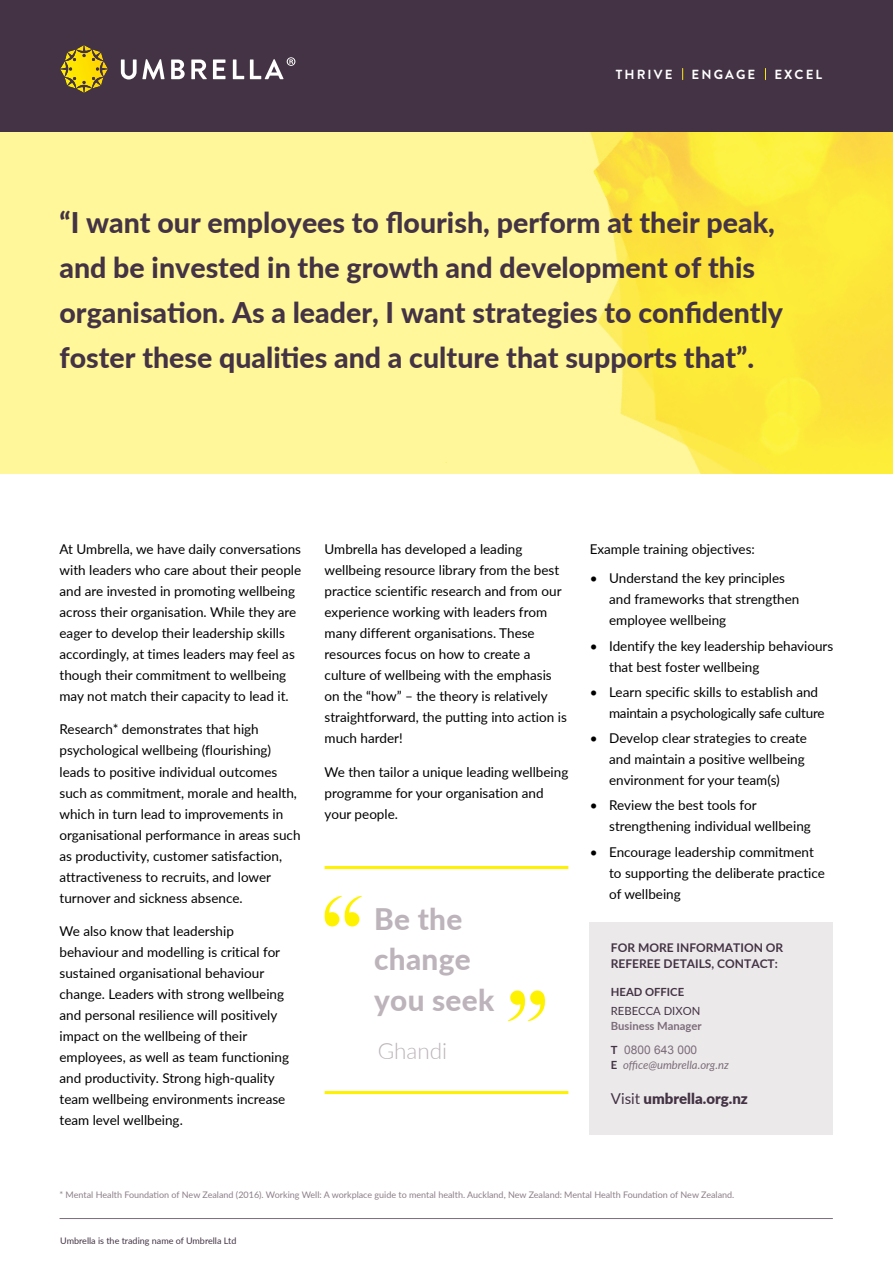
<style>
.page{position:relative;width:893px;height:1263px;background:#fff}
.page>*{position:absolute;margin:0;border:0;box-sizing:border-box;transform-origin:0 0}
.t1{font:800 29.7px/40.5px "Lato";letter-spacing:.01em;color:#bcb4ba}
.t2{font:800 28.5px/45px "Lato";color:#433344}
.t3{font:300 22.5px "Lato";color:#bcb4ba}
.t4{font:900 15px "Lato";color:#433344}
.t5{font:13.5px/21px "Lato";color:#000}
.t6{font:13.5px/21px "Lato";letter-spacing:-.02em;color:#000}
.t7{font:700 13.2px "Brandon Grotesque";letter-spacing:.16em;color:#fff}
.t8{font:700 12px/16.5px "Lato";color:#433344}
.t9{font:12px "Arial";color:#7b6d79}
.t10{font:italic 11.25px "Lato";color:#7b6d79}
.t11{font:700 11.25px "Lato";color:#7b6d79}
.t12{font:11.25px "Lato";color:#433344}
.t13{font:700 11.25px "Lato";color:#433344}
.t14{font:9px "Lato";color:#8c7f89}
.t15{font:9px "Lato";color:#433344}
.s1{font-family:"Lato";font-weight:700;font-size:11.25px;color:#433344}
.s2{font-weight:700;font-style:normal;color:#433344}
.s3{font-weight:400}
</style>
<div class="page">
<div style="left:0;top:0;width:893px;height:476px;background:#fff799"></div>
<img style="left:590px;top:132px;width:303px;height:342px">
<div style="left:0;top:474px;width:893px;height:789px;background:#fff"></div>
<div style="left:589px;top:922px;width:244px;height:212px;background:#ece9eb"></div>
<hr style="left:60px;top:1218px;width:773px;height:1px;background:#7b6d79">
<div style="left:0;top:0;width:893px;height:132px;background:#433344"></div>
<svg style="left:60px;top:45px;width:48px;height:48px"></svg>
<svg style="left:121px;top:59px;width:44px;height:20px"></svg>
<svg style="left:171px;top:59px;width:14px;height:20px"></svg>
<svg style="left:191px;top:59px;width:16px;height:20px"></svg>
<svg style="left:213px;top:59px;width:12px;height:20px"></svg>
<svg style="left:233px;top:59px;width:11px;height:20px"></svg>
<svg style="left:250px;top:57px;width:45px;height:22px"></svg>
<svg style="left:682px;top:68px;width:1px;height:12px"></svg>
<svg style="left:765px;top:68px;width:1px;height:12px"></svg>
<svg style="left:507px;top:990px;width:39px;height:31px"></svg>
<svg style="left:324px;top:896px;width:38px;height:30px"></svg>
<hr style="left:325px;top:866px;width:243px;height:3px;background:#fff200">
<hr style="left:325px;top:1091px;width:243px;height:3px;background:#fff200">
<p class="t7" style="left:616px;top:67px;width:58px">THRIVE</p>
<p class="t7" style="left:691px;top:67px;width:65px">ENGAGE</p>
<p class="t7" style="left:774px;top:67px;width:49px">EXCEL</p>
<h2 class="t2" style="left:60px;top:198px;width:725px">“I want our employees to flourish, perform at their peak, and be invested in the growth and development of this organisation. As a leader, I want strategies to confidently foster these qualities and a culture that supports that”.</h2>
<p class="t5" style="left:60px;top:539px;width:243px">At Umbrella, we have daily conversations with leaders who care about their people and are invested in promoting wellbeing across their organisation. While they are eager to develop their leadership skills accordingly, at times leaders may feel as though their commitment to wellbeing may not match their capacity to lead it.</p>
<p class="t5" style="left:60px;top:720px;width:242px">Research* demonstrates that high psychological wellbeing (flourishing) leads to positive individual outcomes such as commitment, morale and health, which in turn lead to improvements in organisational performance in areas such as productivity, customer satisfaction, attractiveness to recruits, and lower turnover and sickness absence.</p>
<p class="t5" style="left:60px;top:922px;width:231px">We also know that leadership behaviour and modelling is critical for sustained organisational behaviour change. Leaders with strong wellbeing and personal resilience will positively impact on the wellbeing of their employees, as well as team functioning and productivity. Strong high-quality team wellbeing environments increase team level wellbeing.</p>
<p class="t5" style="left:325px;top:539px;width:244px">Umbrella has developed a leading wellbeing resource library from the best practice scientific research and from our experience working with leaders from many different organisations. These resources focus on how to create a culture of wellbeing with the emphasis on the “how” – the theory is relatively straightforward, the putting into action is much harder!</p>
<p class="t5" style="left:325px;top:762px;width:245px">We then tailor a unique leading wellbeing programme for your organisation and your people.</p>
<h1 class="t1" style="left:374px;top:901px;width:122px">Be the change you seek</h1>
<h3 class="t3" style="left:378px;top:1038px;width:71px">Ghandi</h3>
<p class="t5" style="left:590px;top:539px;width:167px">Example training objectives:</p>
<p class="t5" style="left:609px;top:569px;width:192px;text-indent:-19px">• Understand the key principles and frameworks that strengthen employee wellbeing</p>
<p class="t5" style="left:609px;top:636px;width:226px;text-indent:-19px">• Identify the key leadership behaviours that best foster wellbeing</p>
<p class="t6" style="left:609px;top:682px;width:217px;text-indent:-19px">• Learn specific skills to establish and maintain a psychologically safe culture</p>
<p class="t5" style="left:609px;top:729px;width:199px;text-indent:-19px">• Develop clear strategies to create and maintain a positive wellbeing environment for your team(s)</p>
<p class="t5" style="left:609px;top:796px;width:203px;text-indent:-19px">• Review the best tools for strengthening individual wellbeing</p>
<p class="t5" style="left:609px;top:842px;width:217px;text-indent:-19px">• Encourage leadership commitment to supporting the deliberate practice of wellbeing</p>
<p class="t8" style="left:611px;top:940px;width:174px">FOR MORE INFORMATION OR<br>REFEREE DETAILS, CONTACT:</p>
<p class="t13" style="left:611px;top:988px;width:75px">HEAD OFFICE</p>
<p class="t12" style="left:611px;top:1007px;width:91px">REBECCA DIXON</p>
<p class="t11" style="left:611px;top:1022px;width:92px">Business Manager</p>
<p class="t9" style="left:611px;top:1043px;width:88px"><span class="s1">T</span> 0800 643 000</p>
<p class="t10" style="left:611px;top:1057px;width:119px"><span class="s2">E</span> office@umbrella.org.nz</p>
<p class="t4" style="left:611px;top:1093px;width:139px"><span class="s3">Visit</span> umbrella.org.nz</p>
<p class="t14" style="left:60px;top:1188px;width:676px">* Mental Health Foundation of New Zealand (2016). Working Well: A workplace guide to mental health. Auckland, New Zealand: Mental Health Foundation of New Zealand.</p>
<p class="t15" style="left:60px;top:1236px;width:178px">Umbrella is the trading name of Umbrella Ltd</p>
</div>
